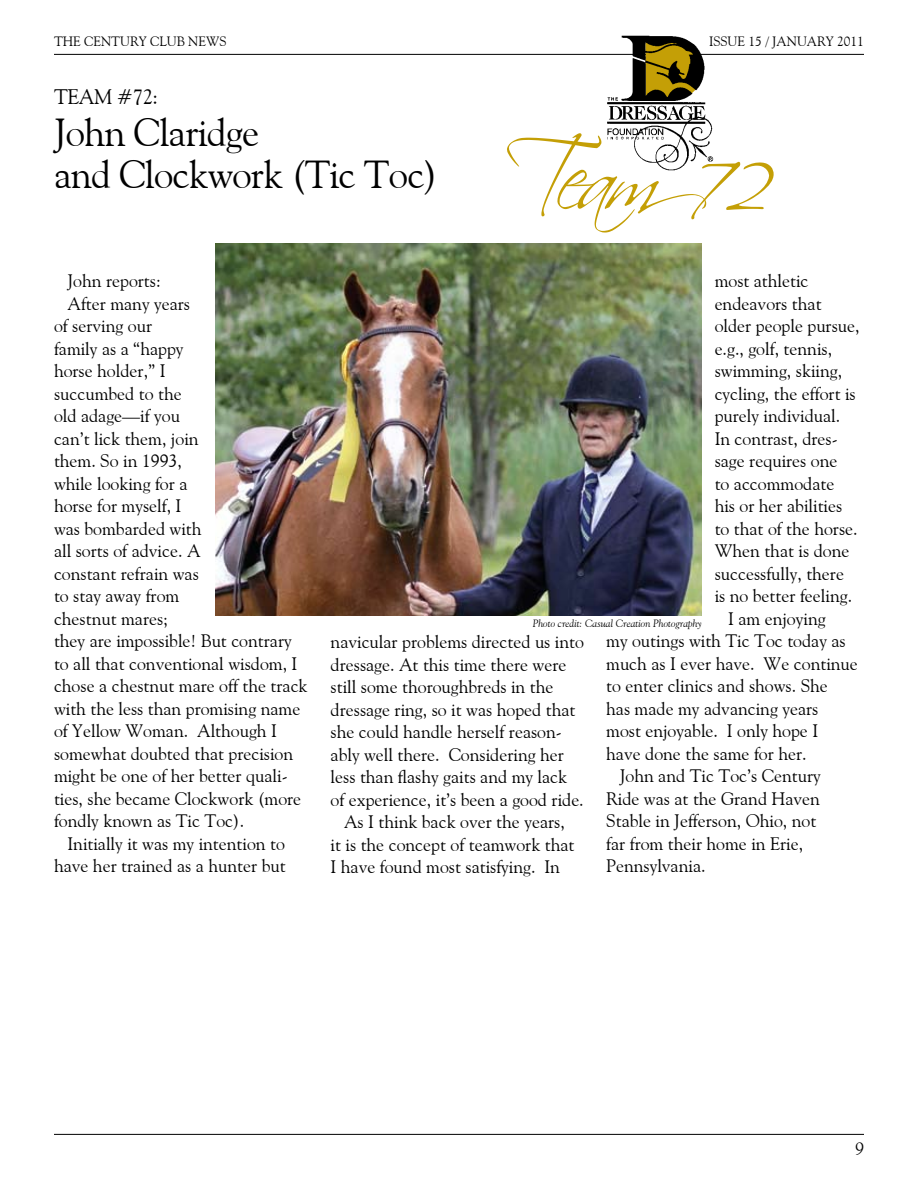
<style>
.page{position:relative;width:918px;height:1188px;background:#fff}
.page>*{position:absolute;margin:0;border:0;box-sizing:border-box;transform-origin:0 0}
.t1{font:90px "Scriptina";letter-spacing:-.115em;color:#c49f06}
.t2{font:39px/42px "Goudy Old Style BT";letter-spacing:-.02em;color:#000}
.t3{font:21px "Goudy Old Style BT";color:#000}
.t4{font:18px "Goudy Old Style BT";color:#000}
.t5{font:italic 18px "Goudy Old Style BT";color:#000}
.t6{font:13.5px "Goudy Old Style BT";color:#000}
.t7{font:italic 10.5px "Goudy Old Style BT";color:#000}
</style>
<div class="page">
<hr style="left:54px;top:1134px;width:810px;height:1px;background:#000">
<hr style="left:54px;top:54px;width:810px;height:1px;background:#000">
<img style="left:606px;top:35px;width:107px;height:135px">
<img style="left:215px;top:243px;width:486px;height:372px">
<p class="t6" style="left:54px;top:33px;width:115px">The Century Club</p>
<p class="t6" style="left:188px;top:33px;width:40px">News</p>
<p class="t6" style="left:709px;top:33px;width:156px">Issue 15 / January 2011</p>
<p class="t3" style="left:54px;top:83px;width:30px">Team</p>
<p class="t3" style="left:117px;top:83px;width:43px">#72:</p>
<h2 class="t2" style="left:54px;top:110px;width:386px">John Claridge<br>and Clockwork (Tic Toc)</h2>
<h1 class="t1" style="left:504px;top:125px;width:268px">Team72</h1>
<p class="t4" style="left:68px;top:270px;width:95px">John reports:</p>
<p class="t4" style="left:68px;top:293px;width:124px">After many years</p>
<p class="t4" style="left:54px;top:315px;width:100px">of serving our</p>
<p class="t4" style="left:54px;top:338px;width:131px">family as a “happy</p>
<p class="t4" style="left:54px;top:360px;width:113px">horse holder,” I</p>
<p class="t4" style="left:54px;top:383px;width:129px">succumbed to the</p>
<p class="t4" style="left:54px;top:405px;width:128px">old adage—if you</p>
<p class="t4" style="left:54px;top:428px;width:146px">can’t lick them, join</p>
<p class="t4" style="left:54px;top:450px;width:130px">them. So in 1993,</p>
<p class="t4" style="left:54px;top:473px;width:135px">while looking for a</p>
<p class="t4" style="left:54px;top:495px;width:129px">horse for myself, I</p>
<p class="t4" style="left:54px;top:518px;width:149px">was bombarded with</p>
<p class="t4" style="left:54px;top:540px;width:148px">all sorts of advice. A</p>
<p class="t4" style="left:54px;top:563px;width:146px">constant refrain was</p>
<p class="t4" style="left:54px;top:585px;width:127px">to stay away from</p>
<p class="t4" style="left:54px;top:608px;width:116px">chestnut mares;</p>
<p class="t4" style="left:54px;top:630px;width:239px">they are impossible! But contrary</p>
<p class="t4" style="left:54px;top:653px;width:245px">to all that conventional wisdom, I</p>
<p class="t4" style="left:54px;top:675px;width:255px">chose a chestnut mare off the track</p>
<p class="t4" style="left:54px;top:698px;width:248px">with the less than promising name</p>
<p class="t4" style="left:54px;top:720px;width:224px">of Yellow Woman. Although I</p>
<p class="t4" style="left:54px;top:743px;width:241px">somewhat doubted that precision</p>
<p class="t4" style="left:54px;top:765px;width:235px">might be one of her better quali-</p>
<p class="t4" style="left:54px;top:788px;width:249px">ties, she became Clockwork (more</p>
<p class="t4" style="left:54px;top:810px;width:192px">fondly known as Tic Toc).</p>
<p class="t4" style="left:68px;top:833px;width:219px">Initially it was my intention to</p>
<p class="t4" style="left:54px;top:855px;width:233px">have her trained as a hunter but</p>
<p class="t4" style="left:715px;top:270px;width:95px">most athletic</p>
<p class="t4" style="left:715px;top:293px;width:108px">endeavors that</p>
<p class="t4" style="left:715px;top:315px;width:147px">older people pursue,</p>
<p class="t4" style="left:715px;top:338px;width:119px">e.g., golf, tennis,</p>
<p class="t4" style="left:715px;top:360px;width:129px">swimming, skiing,</p>
<p class="t4" style="left:715px;top:383px;width:143px">cycling, the effort is</p>
<p class="t4" style="left:715px;top:405px;width:127px">purely individual.</p>
<p class="t4" style="left:715px;top:428px;width:125px">In contrast, dres-</p>
<p class="t4" style="left:715px;top:450px;width:124px">sage requires one</p>
<p class="t4" style="left:715px;top:473px;width:121px">to accommodate</p>
<p class="t4" style="left:715px;top:495px;width:129px">his or her abilities</p>
<p class="t4" style="left:715px;top:518px;width:144px">to that of the horse.</p>
<p class="t4" style="left:715px;top:540px;width:136px">When that is done</p>
<p class="t4" style="left:715px;top:563px;width:131px">successfully, there</p>
<p class="t4" style="left:715px;top:585px;width:139px">is no better feeling.</p>
<p class="t4" style="left:728px;top:608px;width:99px">I am enjoying</p>
<p class="t4" style="left:606px;top:630px;width:241px">my outings with Tic Toc today as</p>
<p class="t4" style="left:606px;top:653px;width:253px">much as I ever have. We continue</p>
<p class="t4" style="left:606px;top:675px;width:223px">to enter clinics and shows. She</p>
<p class="t4" style="left:606px;top:698px;width:214px">has made my advancing years</p>
<p class="t4" style="left:606px;top:720px;width:213px">most enjoyable. I only hope I</p>
<p class="t4" style="left:606px;top:743px;width:202px">have done the same for her.</p>
<p class="t4" style="left:620px;top:765px;width:203px">John and Tic Toc’s Century</p>
<p class="t4" style="left:606px;top:788px;width:215px">Ride was at the Grand Haven</p>
<p class="t4" style="left:606px;top:810px;width:212px">Stable in Jefferson, Ohio, not</p>
<p class="t4" style="left:606px;top:833px;width:199px">far from their home in Erie,</p>
<p class="t4" style="left:606px;top:855px;width:101px">Pennsylvania.</p>
<p class="t7" style="left:533px;top:617px;width:171px">Photo credit: Casual Creation Photography</p>
<p class="t4" style="left:331px;top:631px;width:255px">navicular problems directed us into</p>
<p class="t4" style="left:331px;top:654px;width:237px">dressage. At this time there were</p>
<p class="t4" style="left:331px;top:676px;width:224px">still some thoroughbreds in the</p>
<p class="t4" style="left:331px;top:699px;width:246px">dressage ring, so it was hoped that</p>
<p class="t4" style="left:331px;top:721px;width:233px">she could handle herself reason-</p>
<p class="t4" style="left:331px;top:744px;width:235px">ably well there. Considering her</p>
<p class="t4" style="left:331px;top:766px;width:238px">less than flashy gaits and my lack</p>
<p class="t4" style="left:331px;top:789px;width:255px">of experience, it’s been a good ride.</p>
<p class="t4" style="left:344px;top:811px;width:222px">As I think back over the years,</p>
<p class="t4" style="left:331px;top:834px;width:245px">it is the concept of teamwork that</p>
<p class="t4" style="left:331px;top:856px;width:231px">I have found most satisfying. In</p>
<p class="t5" style="left:855px;top:1138px;width:10px">9</p>
</div>
